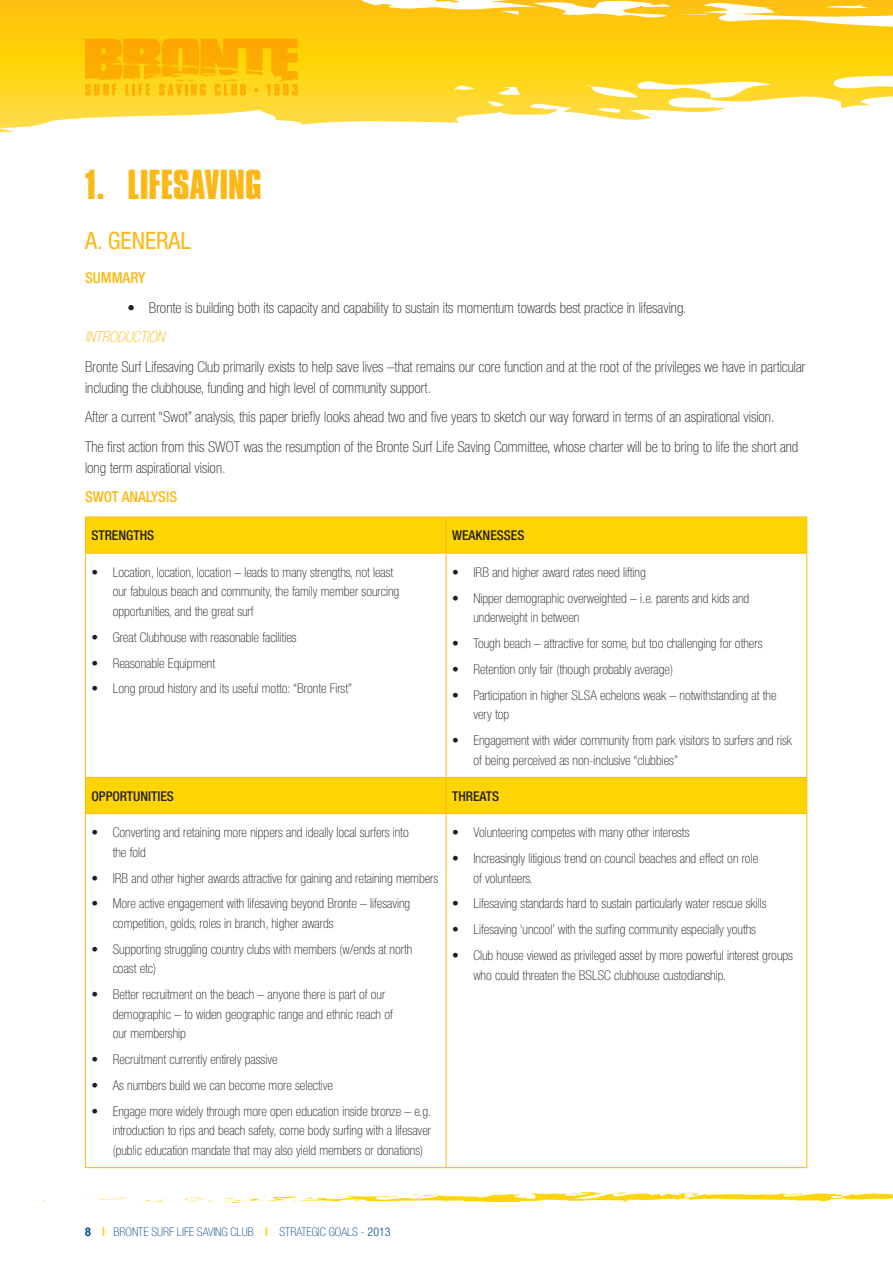
<style>
.page{position:relative;width:893px;height:1263px;background:#fff}
.page>*{position:absolute;margin:0;border:0;box-sizing:border-box;transform-origin:0 0}
.t1{font:700 36px "Compacta BT";color:#fcb814}
.t2{font:condensed 24px "Helvetica Neue";color:#fcb814}
.t3{font:100 condensed 15px/21px "Helvetica Neue";color:#231f20}
.t4{font:500 condensed 15px "Helvetica Neue";color:#fcb814}
.t5{font:italic 100 condensed 15px "Helvetica Neue";color:#fcb814}
.t6{font:100 condensed 13.5px/19.5px "Helvetica Neue";color:#231f20}
.t7{font:500 condensed 13.5px "Helvetica Neue";color:#231f20}
.t8{font:100 condensed 12px "Helvetica Neue";color:#01468c}
.s1{font-weight:700}
.s2{font-weight:700;color:#fed503}
.s3{font-weight:300}
</style>
<div class="page">
<svg style="left:0;top:0;width:893px;height:132px"></svg>
<div style="left:857px;top:108px;width:36px;height:31px;background:#fff"></div>
<div style="left:66px;top:125px;width:483px;height:14px;background:#fff"></div>
<svg style="left:102px;top:1198px;width:25px;height:1px"></svg>
<svg style="left:140px;top:1199px;width:28px;height:3px"></svg>
<svg style="left:183px;top:1192px;width:710px;height:11px"></svg>
<svg style="left:85px;top:38px;width:213px;height:57px;background:#fdb908"></svg>
<svg style="left:86px;top:518px;width:720px;height:295px"></svg>
<hr style="left:85px;top:517px;width:1px;height:36px;background:#fcb814">
<hr style="left:85px;top:517px;width:361px;height:1px;background:#fcb814">
<hr style="left:446px;top:517px;width:361px;height:1px;background:#fcb814">
<hr style="left:446px;top:517px;width:1px;height:36px;background:#fcb814">
<hr style="left:806px;top:517px;width:1px;height:36px;background:#fcb814">
<hr style="left:85px;top:553px;width:1px;height:224px;background:#fcb814">
<hr style="left:85px;top:553px;width:361px;height:1px;background:#fcb814">
<hr style="left:446px;top:553px;width:361px;height:1px;background:#fcb814">
<hr style="left:446px;top:553px;width:1px;height:224px;background:#fcb814">
<hr style="left:806px;top:553px;width:1px;height:224px;background:#fcb814">
<hr style="left:85px;top:778px;width:1px;height:35px;background:#fcb814">
<hr style="left:85px;top:777px;width:361px;height:1px;background:#fcb814">
<hr style="left:446px;top:777px;width:361px;height:1px;background:#fcb814">
<hr style="left:446px;top:778px;width:1px;height:35px;background:#fcb814">
<hr style="left:806px;top:778px;width:1px;height:35px;background:#fcb814">
<hr style="left:85px;top:814px;width:1px;height:353px;background:#fcb814">
<hr style="left:85px;top:813px;width:361px;height:1px;background:#fcb814">
<hr style="left:446px;top:813px;width:361px;height:1px;background:#fcb814">
<hr style="left:446px;top:814px;width:1px;height:353px;background:#fcb814">
<hr style="left:806px;top:814px;width:1px;height:353px;background:#fcb814">
<hr style="left:85px;top:1167px;width:361px;height:1px;background:#fcb814">
<hr style="left:446px;top:1167px;width:361px;height:1px;background:#fcb814">
<h1 class="t1" style="left:85px;top:163px;width:178px">1. LIFESAVING</h1>
<h2 class="t2" style="left:85px;top:227px;width:108px">A. GENERAL</h2>
<p class="t4" style="left:85px;top:269px;width:62px">SUMMARY</p>
<p class="t3" style="left:128px;top:297px;width:560px">• Bronte is building both its capacity and capability to sustain its momentum towards best practice in lifesaving.</p>
<p class="t5" style="left:85px;top:328px;width:81px">INTRODUCTION</p>
<p class="t3" style="left:85px;top:356px;width:722px">Bronte Surf Lifesaving Club primarily exists to help save lives –that remains our core function and at the root of the privileges we have in particular including the clubhouse, funding and high level of community support.</p>
<p class="t3" style="left:85px;top:402px;width:715px;line-height:29.5px">After a current “Swot” analysis, this paper briefly looks ahead two and five years to sketch our way forward in terms of an aspirational vision.<br>The first action from this SWOT was the resumption of the Bronte Surf Life Saving Committee, whose charter will be to bring to life the short and</p>
<p class="t3" style="left:85px;top:457px;width:142px">long term aspirational vision.</p>
<p class="t4" style="left:85px;top:488px;width:94px">SWOT ANALYSIS</p>
<p class="t7" style="left:91px;top:527px;width:63px">STRENGTHS</p>
<p class="t7" style="left:452px;top:527px;width:73px">WEAKNESS ES</p>
<p class="t6" style="left:113px;top:562px;width:288px;text-indent:-21px">• Location, location, location – leads to many strengths, not least our fabulous beach and community, the family member sourcing opportunities, and the great surf</p>
<p class="t6" style="left:91px;top:627px;width:207px">• Great Clubhouse with reasonable facilities</p>
<p class="t6" style="left:91px;top:653px;width:125px">• Reasonable Equipment</p>
<p class="t6" style="left:91px;top:679px;width:262px">• Long proud history and its useful motto: “Bronte First”</p>
<p class="t6" style="left:452px;top:562px;width:195px">• IRB and higher award rates need lifting</p>
<p class="t6" style="left:473px;top:588px;width:277px;text-indent:-21px">• Nipper demographic overweighted – i.e. parents and kids and underweight in between</p>
<p class="t6" style="left:452px;top:633px;width:312px">• Tough beach – attractive for some, but too challenging for others</p>
<p class="t6" style="left:452px;top:659px;width:222px">• Retention only fair (though probably average)</p>
<p class="t6" style="left:473px;top:685px;width:305px;text-indent:-21px">• Participation in higher SLSA echelons weak – notwithstanding at the very top</p>
<p class="t6" style="left:473px;top:730px;width:320px;text-indent:-21px">• Engagement with wider community from park visitors to surfers and risk of being perceived as non-inclusive “clubbies”</p>
<p class="t7" style="left:91px;top:788px;width:83px">OPPORTUNITI ES</p>
<p class="t7" style="left:452px;top:788px;width:42px">THREATS</p>
<p class="t6" style="left:113px;top:822px;width:298px;text-indent:-21px">• Converting and retaining more nippers and ideally local surfers into the fold</p>
<p class="t6" style="left:91px;top:868px;width:348px">• IRB and other higher awards attractive for gaining and retaining members</p>
<p class="t6" style="left:113px;top:894px;width:299px;text-indent:-21px">• More active engagement with lifesaving beyond Bronte – lifesaving competition, golds, roles in branch, higher awards</p>
<p class="t6" style="left:113px;top:939px;width:301px;text-indent:-21px">• Supporting struggling country clubs with members (w/ends at north coast etc)</p>
<p class="t6" style="left:113px;top:984px;width:282px;text-indent:-21px">• Better recruitment on the beach – anyone there is part of our demographic – to widen geographic range and ethnic reach of our membership</p>
<p class="t6" style="left:91px;top:1049px;width:188px">• Recruitment currently entirely passive</p>
<p class="t6" style="left:91px;top:1075px;width:243px">• As numbers build we can become more selective</p>
<p class="t6" style="left:113px;top:1101px;width:320px;text-align:justify;text-indent:-21px">• Engage more widely through more open education inside bronze – e.g. introduction to rips and beach safety, come body surfing with a lifesaver (public education mandate that may also yield members or donations)</p>
<p class="t6" style="left:452px;top:822px;width:239px">• Volunteering competes with many other interests</p>
<p class="t6" style="left:473px;top:848px;width:286px;text-indent:-21px">• Increasingly litigious trend on council beaches and effect on role of volunteers.</p>
<p class="t6" style="left:452px;top:894px;width:316px">• Lifesaving standards hard to sustain particularly water rescue skills</p>
<p class="t6" style="left:452px;top:920px;width:305px">• Lifesaving ‘uncool’ with the surfing community especially youths</p>
<p class="t6" style="left:473px;top:945px;width:321px;text-indent:-21px">• Club house viewed as privileged asset by more powerful interest groups who could threaten the BSLSC clubhouse custodianship.</p>
<p class="t8" style="left:85px;top:1225px;width:307px"><span class="s1">8</span> <span class="s2">|</span> BRONTE SURF LIFE SAVING CLUB <span class="s2">|</span> STRATEGIC GOALS - <span class="s3">2013</span></p>
</div>
